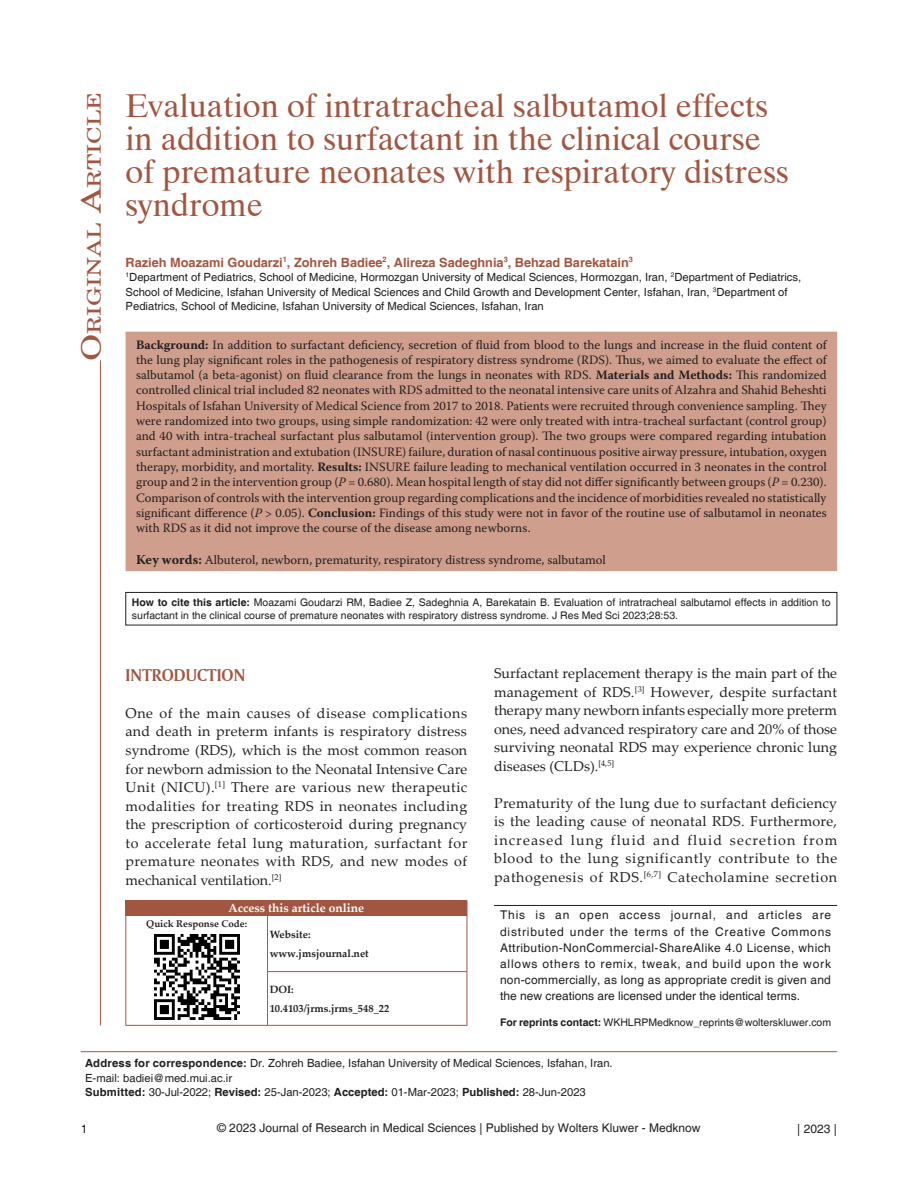
<style>
.page{position:relative;width:918px;height:1188px;background:#fff}
.page>*{position:absolute;margin:0;border:0;box-sizing:border-box;transform-origin:0 0}
.AT{font:33px/33px "Dutch 801 BT";color:#a25641}
.AH{font:18.9px "New Century Schlbk";color:#a25641;scale:1.3 1}
.t1{font:18px "Amerigo BT Bold A";color:#a25641}
.TX{font:14.25px/18.6px "Palatino Linotype";letter-spacing:.025em;color:#231f20;text-align:justify}
.ABS{font:12.75px/15.3px "Warnock Pro";color:#231f20;text-align:justify}
.KWD{font:12.75px "Warnock Pro";color:#231f20}
.AU{font:700 12.75px "Helvetica";color:#a25641}
.C{font:12px/16.2px "Helvetica";color:#231f20;text-align:justify}
.AAO{font:700 12px "Palatino Linotype";color:#fff}
.AFF{font:11.25px/14.7px "Helvetica";color:#231f20}
.ADD{font:11.25px/14.5px "Helvetica";color:#231f20}
.HIS{font:11.25px "Helvetica";color:#231f20}
.HTC{font:10.5px/12.6px "Helvetica";color:#231f20}
.C-2{font:10.5px "Helvetica";color:#231f20}
.Web{font:700 10.5px/18.5px "Palatino Linotype";color:#231f20}
.QRC{font:700 9.75px "Palatino Linotype";color:#231f20}
.s1{font-size:27px}
.s2{font-weight:700}
.s3{font-style:italic}
.s4{font-weight:700;font-size:13.5px}
</style>
<div class="page">
<div style="left:126px;top:332px;width:710px;height:238px;background:#cf9e8c"></div>
<div style="left:126px;top:332px;width:711px;height:239px;border:2px solid #cf9e8c"></div>
<hr style="left:81px;top:1051px;width:756px;height:1px;background:#a25641">
<div style="left:126px;top:900px;width:341px;height:15px;background:#a25641"></div>
<svg style="left:467px;top:900px;width:1px;height:15px"></svg>
<hr style="left:126px;top:916px;width:1px;height:56px;background:#a25641">
<hr style="left:126px;top:972px;width:1px;height:53px;background:#a25641">
<hr style="left:126px;top:915px;width:142px;height:1px;background:#a25641">
<hr style="left:267px;top:916px;width:1px;height:55px;background:#a25641">
<hr style="left:268px;top:915px;width:199px;height:1px;background:#a25641">
<hr style="left:467px;top:916px;width:1px;height:55px;background:#a25641">
<hr style="left:126px;top:1025px;width:142px;height:1px;background:#a25641">
<hr style="left:267px;top:972px;width:1px;height:53px;background:#a25641">
<hr style="left:267px;top:971px;width:200px;height:1px;background:#a25641">
<hr style="left:467px;top:972px;width:1px;height:53px;background:#a25641">
<hr style="left:268px;top:1025px;width:199px;height:1px;background:#a25641">
<img style="left:154px;top:935px;width:85px;height:85px">
<div style="left:126px;top:592px;width:711px;height:33px;border:1px solid #231f20"></div>
<hr style="left:494px;top:905px;width:343px;height:1px;background:#231f20">
<hr style="left:100px;top:360px;width:1px;height:666px;background:#a25641">
<p class="AH" style="left:83px;top:361px;width:209px;rotate:-90deg"><span class="s1">O</span>riginal <span class="s1">A</span>rticle</p>
<p class="AT" style="left:126px;top:89px;width:665px">Evaluation of intratracheal salbutamol effects in addition to surfactant in the clinical course of premature neonates with respiratory distress syndrome</p>
<p class="AU" style="left:126px;top:254px;width:509px">Razieh Moazami Goudarzi<sup>1</sup>, Zohreh Badiee<sup>2</sup>, Alireza Sadeghnia<sup>3</sup>, Behzad Barekatain<sup>3</sup></p>
<p class="AFF" style="left:126px;top:270px;width:677px"><sup>1</sup>Department of Pediatrics, School of Medicine, Hormozgan University of Medical Sciences, Hormozgan, Iran, <sup>2</sup>Department of Pediatrics,<br>School of Medicine, Isfahan University of Medical Sciences and Child Growth and Development Center, Isfahan, Iran, <sup>3</sup>Department of<br>Pediatrics, School of Medicine, Isfahan University of Medical Sciences, Isfahan, Iran</p>
<p class="ABS" style="left:136px;top:336px;width:692px"><span class="s2">Background:</span> In addition to surfactant deficiency, secretion of fluid from blood to the lungs and increase in the fluid content of the lung play significant roles in the pathogenesis of respiratory distress syndrome (RDS). Thus, we aimed to evaluate the effect of salbutamol (a beta‑agonist) on fluid clearance from the lungs in neonates with RDS. <span class="s2">Materials and Methods:</span> This randomized controlled clinical trial included 82 neonates with RDS admitted to the neonatal intensive care units of Alzahra and Shahid Beheshti Hospitals of Isfahan University of Medical Science from 2017 to 2018. Patients were recruited through convenience sampling. They were randomized into two groups, using simple randomization: 42 were only treated with intra‑tracheal surfactant (control group) and 40 with intra‑tracheal surfactant plus salbutamol (intervention group). The two groups were compared regarding intubation surfactant administration and extubation (INSURE) failure, duration of nasal continuous positive airway pressure, intubation, oxygen therapy, morbidity, and mortality. <span class="s2">Results:</span> INSURE failure leading to mechanical ventilation occurred in 3 neonates in the control group and 2 in the intervention group (<span class="s3">P</span> = 0.680). Mean hospital length of stay did not differ significantly between groups (<span class="s3">P</span> = 0.230).<br>Comparison of controls with the intervention group regarding complications and the incidence of morbidities revealed no statistically significant difference (<span class="s3">P</span> &gt; 0.05). <span class="s2">Conclusion:</span> Findings of this study were not in favor of the routine use of salbutamol in neonates with RDS as it did not improve the course of the disease among newborns.</p>
<p class="KWD" style="left:136px;top:552px;width:471px"><span class="s4">Key words:</span> Albuterol, newborn, prematurity, respiratory distress syndrome, salbutamol</p>
<p class="HTC" style="left:132px;top:597px;width:700px"><span class="s2">How to cite this article:</span> Moazami Goudarzi RM, Badiee Z, Sadeghnia A, Barekatain B. Evaluation of intratracheal salbutamol effects in addition to surfactant in the clinical course of premature neonates with respiratory distress syndrome. J Res Med Sci 2023;28:53.</p>
<h1 class="t1" style="left:126px;top:664px;width:121px">INTRODUCTION</h1>
<p class="TX" style="left:126px;top:703px;width:343px">One of the main causes of disease complications and death in preterm infants is respiratory distress syndrome (RDS), which is the most common reason for newborn admission to the Neonatal Intensive Care Unit (NICU).<sup>[1]</sup> There are various new therapeutic modalities for treating RDS in neonates including the prescription of corticosteroid during pregnancy to accelerate fetal lung maturation, surfactant for premature neonates with RDS, and new modes of mechanical ventilation.<sup>[2]</sup></p>
<p class="AAO" style="left:229px;top:900px;width:137px">Access this article online</p>
<p class="QRC" style="left:146px;top:917px;width:102px">Quick Response Code:</p>
<p class="Web" style="left:270px;top:925px;width:101px">Website: www.jmsjournal.net</p>
<p class="Web" style="left:270px;top:980px;width:121px">DOI:<br>10.4103/jrms.jrms_548_22</p>
<p class="TX" style="left:494px;top:663px;width:345px">Surfactant replacement therapy is the main part of the management of RDS.<sup>[3]</sup> However, despite surfactant therapy many newborn infants especially more preterm ones, need advanced respiratory care and 20% of those surviving neonatal RDS may experience chronic lung diseases (CLDs).<sup>[4,5]</sup></p>
<p class="TX" style="left:494px;top:793px;width:345px">Prematurity of the lung due to surfactant deficiency is the leading cause of neonatal RDS. Furthermore, increased lung fluid and fluid secretion from blood to the lung significantly contribute to the pathogenesis of RDS.<sup>[6,7]</sup> Catecholamine secretion</p>
<p class="C" style="left:500px;top:907px;width:333px">This is an open access journal, and articles are distributed under the terms of the Creative Commons Attribution‑NonCommercial‑ShareAlike 4.0 License, which allows others to remix, tweak, and build upon the work non‑commercially, as long as appropriate credit is given and the new creations are licensed under the identical terms.</p>
<p class="C-2" style="left:500px;top:1016px;width:333px"><span class="s2">For reprints contact:</span> WKHLRPMedknow_reprints@wolterskluwer.com</p>
<p class="ADD" style="left:85px;top:1056px;width:529px"><span class="s2">Address for correspondence:</span> Dr. Zohreh Badiee, Isfahan University of Medical Sciences, Isfahan, Iran.<br>E‑mail: badiei@med.mui.ac.ir</p>
<p class="HIS" style="left:85px;top:1086px;width:502px"><span class="s2">Submitted:</span> 30‑Jul‑2022; <span class="s2">Revised:</span> 25‑Jan‑2023; <span class="s2">Accepted:</span> 01‑Mar‑2023; <span class="s2">Published:</span> 28-Jun-2023</p>
<p class="C" style="left:81px;top:1122px;width:8px">1</p>
<p class="C" style="left:217px;top:1121px;width:485px">© 2023 Journal of Research in Medical Sciences | Published by Wolters Kluwer - Medknow</p>
<p class="C" style="left:797px;top:1121px;width:41px">| 2023 |</p>
</div>
